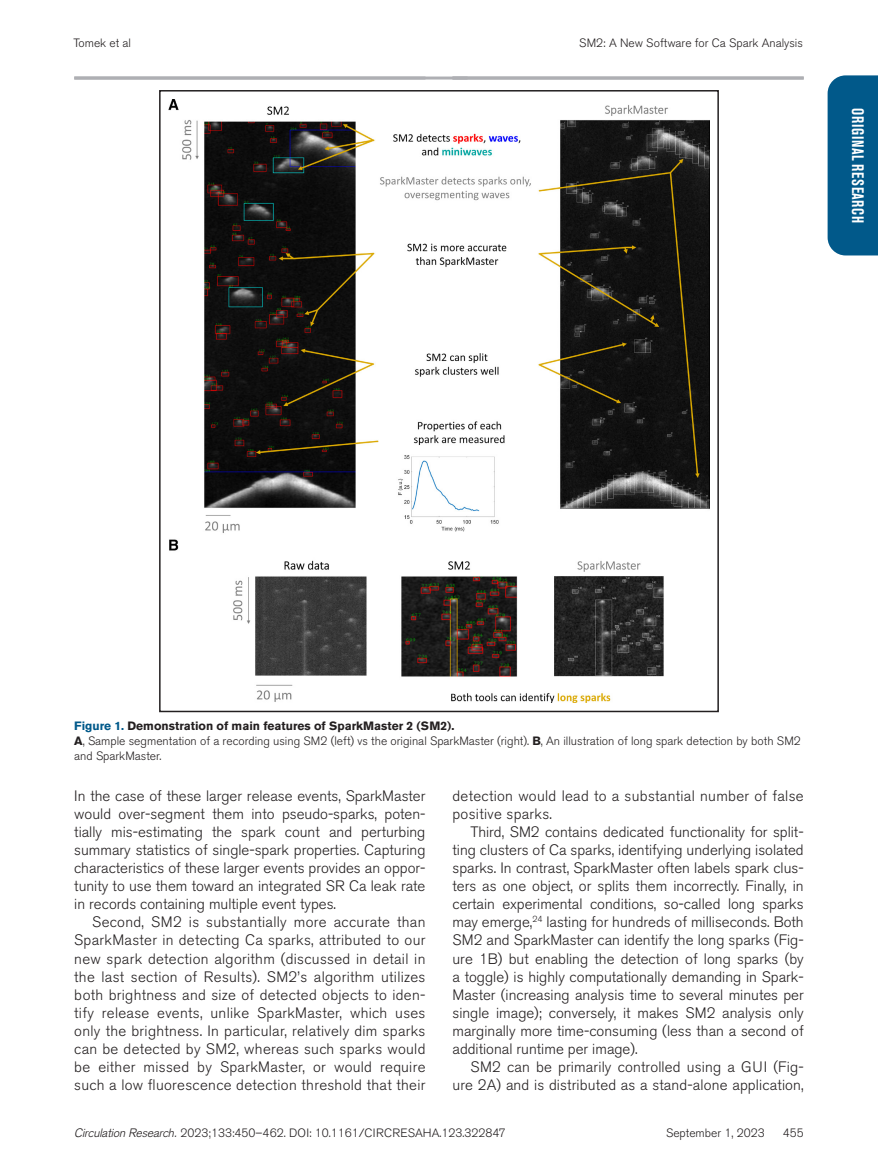
<style>
.page{position:relative;width:878px;height:1175px;background:#fff}
.page>*{position:absolute;margin:0;border:0;box-sizing:border-box;transform-origin:0 0}
.t1{font:700 condensed 16.5px "Akzidenz Grotesk BE";color:#fff;scale:.9 1}
.t2{font:300 15px/18px "Akzidenz Grotesk BE";letter-spacing:.01em;color:#231f20;text-align:justify}
.t3{font:300 12px/15px "Akzidenz Grotesk BE";color:#231f20}
.s1{font-weight:700;color:#01598a}
.s2{font-weight:700}
.s3{font-family:"Akzidenz Grotesk";font-style:italic}
</style>
<div class="page">
<div style="left:827px;top:75px;width:51px;height:180px;background:#01598a"></div>
<svg style="left:467px;top:76px;width:336px;height:4px"></svg>
<svg style="left:74px;top:76px;width:393px;height:4px;background:#b8b9bc"></svg>
<img style="left:169px;top:100px;width:540px;height:602px">
<div style="left:159px;top:90px;width:559px;height:622px;border:2px solid #231f20"></div>
<p class="t3" style="left:74px;top:36px;width:59px">Tomek et al</p>
<p class="t3" style="left:579px;top:36px;width:225px">SM2: A New Software for Ca Spark Analysis</p>
<p class="t1" style="left:867px;top:108px;width:127px;rotate:90deg">Original Research</p>
<p class="t3" style="left:74px;top:719px;width:728px"><span class="s1">Figure 1.</span> <span class="s2">Demonstration of main features of SparkMaster 2 (SM2).<br>A</span>, Sample segmentation of a recording using SM2 (left) vs the original SparkMaster (right). <span class="s2">B</span>, An illustration of long spark detection by both SM2 and SparkMaster.</p>
<p class="t2" style="left:74px;top:787px;width:353px">In the case of these larger release events, SparkMaster would over-segment them into pseudo-sparks, poten&shy;tially mis-estimating the spark count and perturbing summary statistics of single-spark properties. Capturing characteristics of these larger events provides an oppor&shy;tunity to use them toward an integrated SR Ca leak rate in records containing multiple event types.</p>
<p class="t2" style="left:74px;top:913px;width:353px;text-indent:18px">Second, SM2 is substantially more accurate than SparkMaster in detecting Ca sparks, attributed to our new spark detection algorithm (discussed in detail in the last section of Results). SM2’s algorithm utilizes both brightness and size of detected objects to iden&shy;tify release events, unlike SparkMaster, which uses only the brightness. In particular, relatively dim sparks can be detected by SM2, whereas such sparks would be either missed by SparkMaster, or would require such a low fluorescence detection threshold that their</p>
<p class="t2" style="left:452px;top:787px;width:352px">detection would lead to a substantial number of false positive sparks.</p>
<p class="t2" style="left:452px;top:823px;width:353px;text-indent:18px">Third, SM2 contains dedicated functionality for split&shy;ting clusters of Ca sparks, identifying underlying isolated sparks. In contrast, SparkMaster often labels spark clus&shy;ters as one object, or splits them incorrectly. Finally, in certain experimental conditions, so-called long sparks may emerge,<sup>24</sup> lasting for hundreds of milliseconds. Both SM2 and SparkMaster can identify the long sparks (Fig&shy;ure 1B) but enabling the detection of long sparks (by a toggle) is highly computationally demanding in Spark-Master (increasing analysis time to several minutes per single image); conversely, it makes SM2 analysis only marginally more time-consuming (less than a second of additional runtime per image).</p>
<p class="t2" style="left:452px;top:1057px;width:353px;text-align:right">SM2 can be primarily controlled using a GUI (Fig&shy;ure 2A) and is distributed as a stand-alone application,</p>
<p class="t3" style="left:74px;top:1125px;width:433px"><span class="s3">Circulation Research.</span> 2023;133:450–462. DOI: 10.1161/CIRCRESAHA.123.322847</p>
<p class="t3" style="left:666px;top:1125px;width:100px">September 1, 2023</p>
<p class="t3" style="left:782px;top:1125px;width:22px">455</p>
</div>
